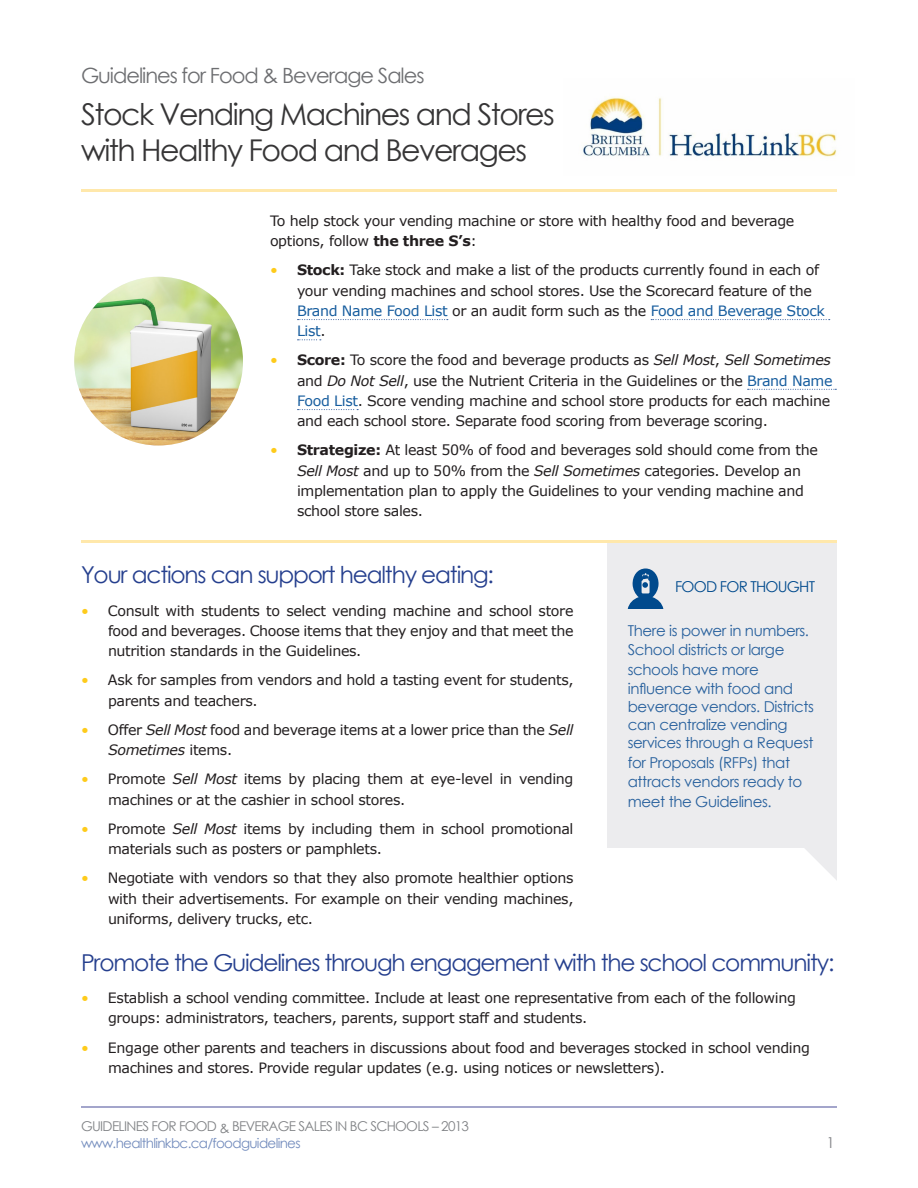
<style>
.page{position:relative;width:918px;height:1188px;background:#fff}
.page>*{position:absolute;margin:0;border:0;box-sizing:border-box;transform-origin:0 0}
.t1{font:30px/36px "Century Gothic";letter-spacing:-.05em;color:#363536}
.Fact_Sheet_-_H2{font:23.25px "Century Gothic";letter-spacing:-.05em;color:#253f8e}
.t2{font:21px "Century Gothic";letter-spacing:-.05em;color:#6d6e71}
.Sidebar_-_Body{font:15px/19.5px "Century Gothic";letter-spacing:-.025em;color:#27609d}
.Sidebar_-_H1_-_Inden{font:15px "Century Gothic";letter-spacing:-.05em;color:#004a8d}
.t3{font:15px "Century Gothic";color:#808285}
.Fact_Sheet_-_Body{font:14.25px/20.2px "Verdana";letter-spacing:-.025em;color:#231f20}
.t4{font:13.5px "Century Gothic";letter-spacing:-.05em;color:#808285}
.t5{font:13.5px "Century Gothic";letter-spacing:-.05em;color:#738cbd}
.s1{font-weight:700}
.s2{color:#fecb1b}
.s3{color:#175d9e}
.s4{font-style:italic}
</style>
<div class="page">
<hr style="left:81px;top:1106px;width:756px;height:2px;background:#8688ba">
<hr style="left:81px;top:189px;width:756px;height:3px;background:#ffe8ab">
<img style="left:583px;top:97px;width:254px;height:60px">
<svg style="left:298px;top:319px;width:150px;height:1px"></svg>
<svg style="left:651px;top:319px;width:179px;height:1px"></svg>
<svg style="left:298px;top:339px;width:23px;height:1px"></svg>
<svg style="left:748px;top:389px;width:88px;height:1px"></svg>
<svg style="left:298px;top:409px;width:60px;height:1px"></svg>
<div style="left:608px;top:543px;width:229px;height:305px;background:#ececee"></div>
<svg style="left:805px;top:848px;width:32px;height:32px"></svg>
<img style="left:74px;top:277px;width:169px;height:169px;border-radius:84px">
<hr style="left:81px;top:540px;width:756px;height:3px;background:#ffe8ab">
<svg style="left:628px;top:568px;width:35px;height:41px"></svg>
<h3 class="t2" style="left:81px;top:61px;width:345px">Guidelines for Food &amp; Beverage Sales</h3>
<h1 class="t1" style="left:81px;top:95px;width:475px">Stock Vending Machines and Stores with Healthy Food and Beverages</h1>
<p class="Fact_Sheet_-_Body" style="left:270px;top:211px;width:526px">To help stock your vending machine or store with healthy food and beverage options, follow <span class="s1">the three S’s</span>:</p>
<p class="Fact_Sheet_-_Body" style="left:297px;top:260px;width:530px;text-indent:-27px"><span class="s2">•</span> <span class="s1">Stock:</span> Take stock and make a list of the products currently found in each of your vending machines and school stores. Use the Scorecard feature of the <span class="s3">Brand Name Food List</span> or an audit form such as the <span class="s3">Food and Beverage Stock List</span>.</p>
<p class="Fact_Sheet_-_Body" style="left:297px;top:350px;width:537px;text-indent:-27px"><span class="s2">•</span> <span class="s1">Score:</span> To score the food and beverage products as <span class="s4">Sell Most</span>, <span class="s4">Sell Sometimes </span>and <span class="s4">Do Not Sell</span>, use the Nutrient Criteria in the Guidelines or the <span class="s3">Brand Name Food List</span>. Score vending machine and school store products for each machine and each school store. Separate food scoring from beverage scoring.</p>
<p class="Fact_Sheet_-_Body" style="left:297px;top:440px;width:522px;text-indent:-27px"><span class="s2">•</span> <span class="s1">Strategize:</span> At least 50% of food and beverages sold should come from the <span class="s4">Sell Most</span> and up to 50% from the <span class="s4">Sell Sometimes</span> categories. Develop an implementation plan to apply the Guidelines to your vending machine and school store sales.</p>
<p class="Fact_Sheet_-_H2" style="left:81px;top:559px;width:415px">Your actions can support healthy eating:</p>
<p class="Fact_Sheet_-_Body" style="left:108px;top:601px;width:467px;text-align:justify;text-indent:-27px"><span class="s2">•</span> Consult with students to select vending machine and school store food and beverages. Choose items that they enjoy and that meet the nutrition standards in the Guidelines.</p>
<p class="Fact_Sheet_-_Body" style="left:108px;top:670px;width:467px;text-indent:-27px"><span class="s2">•</span> Ask for samples from vendors and hold a tasting event for students, parents and teachers.</p>
<p class="Fact_Sheet_-_Body" style="left:108px;top:720px;width:467px;text-indent:-27px"><span class="s2">•</span> Offer <span class="s4">Sell Most</span> food and beverage items at a lower price than the <span class="s4">Sell<br>Sometimes</span> items.</p>
<p class="Fact_Sheet_-_Body" style="left:108px;top:769px;width:467px;text-indent:-27px"><span class="s2">•</span> Promote <span class="s4">Sell Most</span> items by placing them at eye-level in vending machines or at the cashier in school stores.</p>
<p class="Fact_Sheet_-_Body" style="left:108px;top:819px;width:467px;text-indent:-27px"><span class="s2">•</span> Promote <span class="s4">Sell Most</span> items by including them in school promotional materials such as posters or pamphlets.</p>
<p class="Fact_Sheet_-_Body" style="left:108px;top:868px;width:467px;text-align:justify;text-indent:-27px"><span class="s2">•</span> Negotiate with vendors so that they also promote healthier options with their advertisements. For example on their vending machines, uniforms, delivery trucks, etc.</p>
<p class="Fact_Sheet_-_H2" style="left:81px;top:946px;width:755px">Promote the Guidelines through engagement with the school community:</p>
<p class="Fact_Sheet_-_Body" style="left:108px;top:988px;width:689px;text-indent:-27px"><span class="s2">•</span> Establish a school vending committee. Include at least one representative from each of the following groups: administrators, teachers, parents, support staff and students.</p>
<p class="Fact_Sheet_-_Body" style="left:108px;top:1038px;width:704px;text-indent:-27px"><span class="s2">•</span> Engage other parents and teachers in discussions about food and beverages stocked in school vending machines and stores. Provide regular updates (e.g. using notices or newsletters).</p>
<p class="Sidebar_-_H1_-_Inden" style="left:675px;top:576px;width:142px">FOOD FOR THOUGHT</p>
<p class="Sidebar_-_Body" style="left:628px;top:620px;width:183px">There is power in numbers.<br>School districts or large schools have more influence with food and</p>
<p class="Sidebar_-_Body" style="left:628px;top:697px;width:188px;line-height:18px">beverage vendors. Districts can centralize vending services through a Request</p>
<p class="Sidebar_-_Body" style="left:628px;top:752px;width:176px">for Proposals (RFPs) that attracts vendors ready to meet the Guidelines.</p>
<p class="t4" style="left:81px;top:1117px;width:390px">GUIDELINES FOR FOOD &amp; BEVERAGE SALES IN BC SCHOOLS – 2013</p>
<p class="t5" style="left:81px;top:1133px;width:221px">www.healthlinkbc.ca/foodguidelines</p>
<p class="t3" style="left:826px;top:1132px;width:10px">1</p>
</div>
